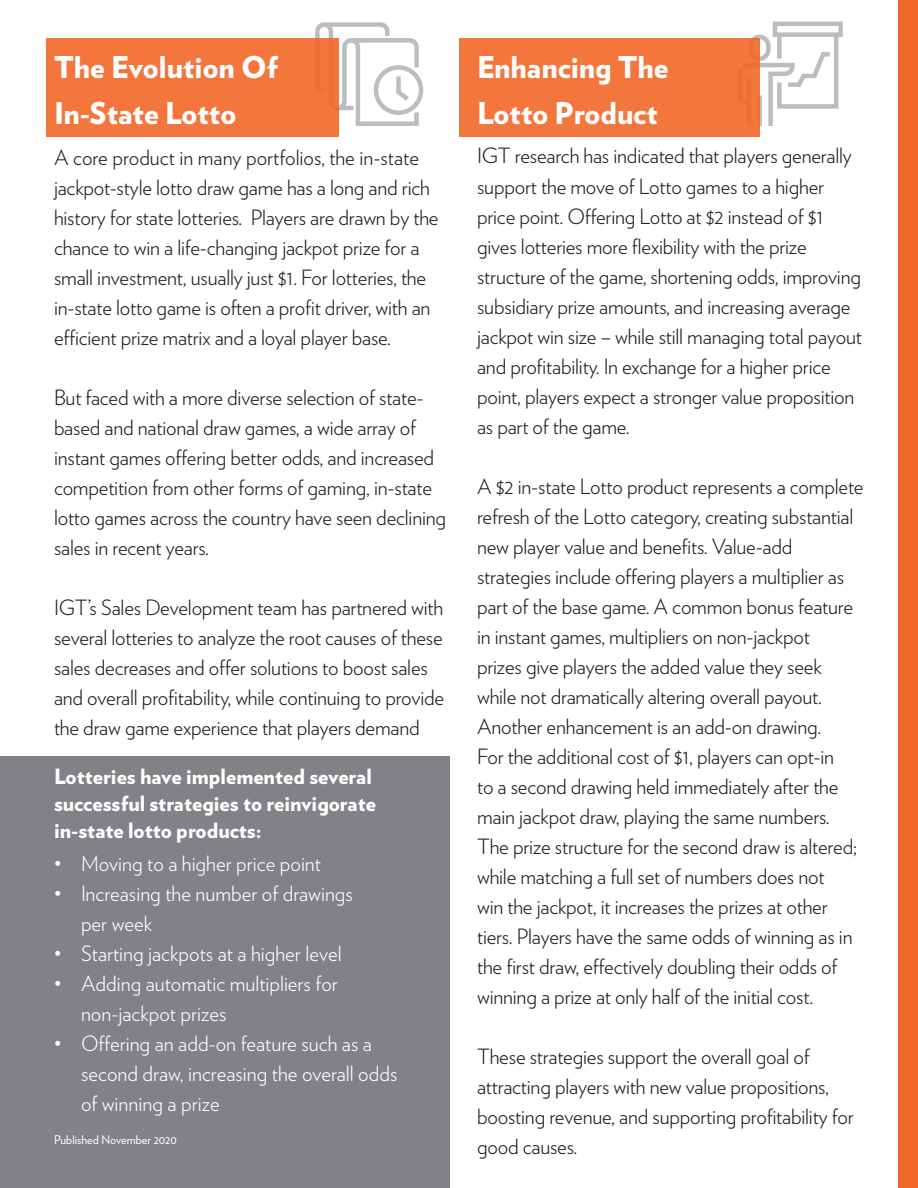
<style>
.page{position:relative;width:918px;height:1188px;background:#fff}
.page>*{position:absolute;margin:0;border:0;box-sizing:border-box;transform-origin:0 0}
.t1{font:900 30px/46.5px "Verlag";color:#fff}
.t2{font:300 21px/30px "Verlag";letter-spacing:-.01em;color:#231f20}
.t3{font:300 21px/30px "Verlag";color:#fff}
.t4{font:900 21px/27px "Verlag";color:#fff}
.t5{font:12px "Verlag";color:#fff}
</style>
<div class="page">
<div style="left:898px;top:0;width:20px;height:1188px;background:#f26728"></div>
<svg style="left:315px;top:22px;width:109px;height:104px"></svg>
<svg style="left:752px;top:21px;width:91px;height:109px"></svg>
<div style="left:46px;top:38px;width:293px;height:98px;background:#f3763d"></div>
<div style="left:459px;top:38px;width:300px;height:98px;background:#f3763d"></div>
<div style="left:0;top:756px;width:450px;height:432px;background:#808285"></div>
<h1 class="t1" style="left:54px;top:42px;width:226px">The Evolution Of<br>In-State Lotto</h1>
<p class="t2" style="left:54px;top:141px;width:386px">A core product in many portfolios, the in-state jackpot-style lotto draw game has a long and rich history for state lotteries. Players are drawn by the chance to win a life-changing jackpot prize for a small investment, usually just $1. For lotteries, the in-state lotto game is often a profit driver, with an efficient prize matrix and a loyal player base.</p>
<p class="t2" style="left:54px;top:381px;width:394px">But faced with a more diverse selection of state&shy;based and national draw games, a wide array of instant games offering better odds, and increased competition from other forms of gaming, in-state lotto games across the country have seen declining sales in recent years.</p>
<p class="t2" style="left:54px;top:591px;width:392px">IGT’s Sales Development team has partnered with several lotteries to analyze the root causes of these sales decreases and offer solutions to boost sales and overall profitability, while continuing to provide the draw game experience that players demand</p>
<p class="t4" style="left:54px;top:761px;width:324px">Lotteries have implemented several successful strategies to reinvigorate in-state lotto products:</p>
<p class="t3" style="left:54px;top:847px;width:269px">• Moving to a higher price point</p>
<p class="t3" style="left:81px;top:877px;width:274px;text-indent:-27px">• Increasing the number of drawings per week</p>
<p class="t3" style="left:54px;top:937px;width:289px">• Starting jackpots at a higher level</p>
<p class="t3" style="left:81px;top:967px;width:258px;text-indent:-27px">• Adding automatic multipliers for non-jackpot prizes</p>
<p class="t3" style="left:81px;top:1027px;width:318px;text-indent:-27px">• Offering an add-on feature such as a second draw, increasing the overall odds of winning a prize</p>
<p class="t5" style="left:54px;top:1130px;width:124px">Published November 2020</p>
<h1 class="t1" style="left:477px;top:42px;width:193px">Enhancing The<br>Lotto Product</h1>
<p class="t2" style="left:477px;top:140px;width:386px">IGT research has indicated that players generally support the move of Lotto games to a higher price point. Offering Lotto at $2 instead of $1 gives lotteries more flexibility with the prize structure of the game, shortening odds, improving subsidiary prize amounts, and increasing average jackpot win size – while still managing total payout and profitability. In exchange for a higher price point, players expect a stronger value proposition as part of the game.</p>
<p class="t2" style="left:477px;top:470px;width:388px">A $2 in-state Lotto product represents a complete refresh of the Lotto category, creating substantial new player value and benefits. Value-add strategies include offering players a multiplier as part of the base game. A common bonus feature in instant games, multipliers on non-jackpot<br>prizes give players the added value they seek while not dramatically altering overall payout.<br>Another enhancement is an add-on drawing.<br>For the additional cost of $1, players can opt-in<br>to a second drawing held immediately after the main jackpot draw, playing the same numbers.<br>The prize structure for the second draw is altered; while matching a full set of numbers does not<br>win the jackpot, it increases the prizes at other tiers. Players have the same odds of winning as in the first draw, effectively doubling their odds of winning a prize at only half of the initial cost.</p>
<p class="t2" style="left:477px;top:1040px;width:378px">These strategies support the overall goal of attracting players with new value propositions, boosting revenue, and supporting profitability for good causes.</p>
</div>
